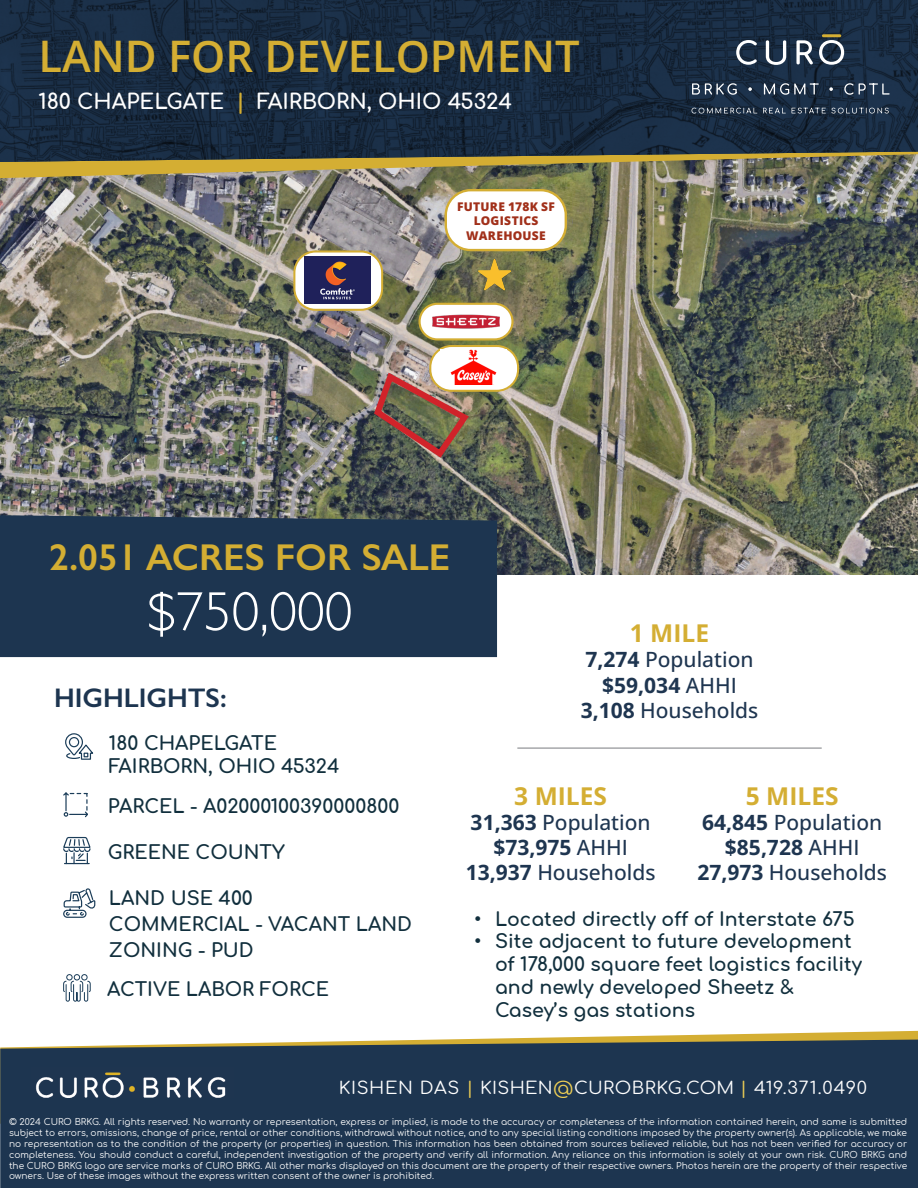
<style>
.page{position:relative;width:918px;height:1188px;background:#fff}
.page>*{position:absolute;margin:0;border:0;box-sizing:border-box;transform-origin:0 0}
.t1{font:300 55.5px "Gill Sans";color:#fff}
.t2{font:600 43.5px "Open Sans";color:#d4ae33}
.t3{font:600 37.5px "Gill Sans";color:#d4ae33}
.t4{font:600 27px "Gill Sans";color:#1d3550}
.t5{font:700 24.45px "Open Sans";color:#d4ae33}
.t6{font:500 21px "Open Sans";color:#1e3550}
.t7{font:700 21px "Open Sans";color:#1e3550}
.t8{font:700 21px "Comfortaa";color:#fff}
.t9{font:700 18.9px/22.8px "Comfortaa";color:#112f3d}
.t10{font:17.1px "Comfortaa";letter-spacing:.025em;color:#fff;scale:1.05 1}
.cover_title{font:800 12px/14.4px "Open Sans";letter-spacing:.025em;color:#a1301a;text-align:center}
.Paragraph_Style_1{font:9px/10.8px "Comfortaa";color:#fff;text-align:justify}
.s1{color:#d4ae33}
.s2{font-weight:700}
.s3{font-weight:500}
.s4{color:#eecf55}
</style>
<div class="page">
<img style="left:0;top:178px;width:918px;height:397px">
<img style="left:0;top:162px;width:918px;height:16px">
<svg style="left:417px;top:1031px;width:501px;height:9px"></svg>
<div style="left:0;top:1040px;width:918px;height:148px;background:#1d3550"></div>
<img style="left:32px;top:1067px;width:202px;height:30px">
<svg style="left:63px;top:792px;width:25px;height:26px"></svg>
<svg style="left:65px;top:733px;width:29px;height:27px"></svg>
<svg style="left:63px;top:836px;width:33px;height:82px"></svg>
<img style="left:0;top:0;width:918px;height:162px">
<svg style="left:736px;top:40px;width:21px;height:25px"></svg>
<svg style="left:766px;top:40px;width:20px;height:25px"></svg>
<svg style="left:796px;top:40px;width:17px;height:24px"></svg>
<svg style="left:819px;top:40px;width:25px;height:25px"></svg>
<hr style="left:822px;top:34px;width:19px;height:3px;background:#d4ae33">
<svg style="left:692px;top:83px;width:45px;height:12px"></svg>
<svg style="left:764px;top:83px;width:55px;height:12px"></svg>
<svg style="left:844px;top:83px;width:46px;height:12px"></svg>
<svg style="left:692px;top:108px;width:65px;height:6px"></svg>
<svg style="left:763px;top:108px;width:23px;height:5px"></svg>
<svg style="left:792px;top:108px;width:97px;height:6px"></svg>
<svg style="left:748px;top:87px;width:4px;height:4px"></svg>
<svg style="left:829px;top:87px;width:4px;height:4px"></svg>
<img style="left:369px;top:368px;width:104px;height:94px">
<div style="left:0;top:515px;width:497px;height:142px;background:#1d3550"></div>
<hr style="left:517px;top:747px;width:305px;height:2px;background:#939598">
<div style="left:420px;top:304px;width:92px;height:35px;background:#fff;border-radius:18px"></div>
<div style="left:418px;top:303px;width:96px;height:38px;border:2px solid #d4ae33;border-radius:18px"></div>
<div style="left:430px;top:346px;width:88px;height:45px;background:#fff;border-radius:21px"></div>
<div style="left:429px;top:345px;width:90px;height:47px;border:2px solid #d4ae33;border-radius:21px"></div>
<svg style="left:294px;top:252px;width:88px;height:58px"></svg>
<div style="left:293px;top:250px;width:90px;height:61px;border:2px solid #d4ae33;border-radius:21px"></div>
<img style="left:432px;top:314px;width:68px;height:15px">
<img style="left:450px;top:350px;width:47px;height:35px">
<img style="left:305px;top:257px;width:66px;height:47px">
<div style="left:446px;top:190px;width:120px;height:60px;background:#fff;border-radius:25px"></div>
<div style="left:445px;top:189px;width:122px;height:62px;border:2px solid #d4ae33;border-radius:25px"></div>
<img style="left:469px;top:249px;width:51px;height:52px">
<svg style="left:63px;top:974px;width:28px;height:28px"></svg>
<p class="t2" style="left:38px;top:27px;width:543px">LAND FOR DEVELOPMENT</p>
<p class="t8" style="left:38px;top:82px;width:475px">180 CHAPELGATE <span class="s1">|</span> FAIRBORN, OHIO 45324</p>
<p class="cover_title" style="left:457px;top:199px;width:99px">FUTURE 178K SF<br>LOGISTICS<br>WAREHOUSE</p>
<p class="t3" style="left:49px;top:535px;width:403px">2.051 ACRES FOR SALE</p>
<p class="t1" style="left:147px;top:568px;width:207px">$750,000</p>
<p class="t4" style="left:54px;top:681px;width:174px">HIGHLIGHTS:</p>
<p class="t9" style="left:109px;top:729px;width:232px">180 CHAPELGATE<br>FAIRBORN, OHIO 45324</p>
<p class="t9" style="left:108px;top:792px;width:293px">PARCEL - A02000100390000800</p>
<p class="t9" style="left:108px;top:838px;width:179px">GREENE COUNTY</p>
<p class="t9" style="left:109px;top:884px;width:145px">LAND USE 400</p>
<p class="t9" style="left:109px;top:910px;width:305px">COMMERCIAL - VACANT LAND</p>
<p class="t9" style="left:109px;top:936px;width:146px">ZONING - PUD</p>
<p class="t9" style="left:107px;top:975px;width:224px">ACTIVE LABOR FORCE</p>
<p class="t5" style="left:630px;top:616px;width:81px">1 MILE</p>
<p class="t6" style="left:586px;top:645px;width:170px"><span class="s2">7,274</span> Population</p>
<p class="t7" style="left:602px;top:670px;width:136px">$59,034 <span class="s3">AHHI</span></p>
<p class="t6" style="left:581px;top:696px;width:179px"><span class="s2">3,108</span> Households</p>
<p class="t5" style="left:514px;top:778px;width:94px">3 MILES</p>
<p class="t6" style="left:471px;top:808px;width:182px"><span class="s2">31,363</span> Population</p>
<p class="t7" style="left:493px;top:833px;width:136px">$73,975 <span class="s3">AHHI</span></p>
<p class="t6" style="left:466px;top:858px;width:191px"><span class="s2">13,937</span> Households</p>
<p class="t5" style="left:746px;top:778px;width:94px">5 MILES</p>
<p class="t6" style="left:702px;top:808px;width:182px"><span class="s2">64,845</span> Population</p>
<p class="t7" style="left:725px;top:833px;width:136px">$85,728 <span class="s3">AHHI</span></p>
<p class="t6" style="left:697px;top:858px;width:191px"><span class="s2">27,973</span> Households</p>
<p class="t9" style="left:474px;top:905px;width:382px">• Located directly off of Interstate 675</p>
<p class="t9" style="left:495px;top:928px;width:368px;text-indent:-21px">• Site adjacent to future development of 178,000 square feet logistics facility and newly developed Sheetz &amp;<br>Casey’s gas stations</p>
<p class="t10" style="left:339px;top:1072px;width:505px">KISHEN DAS <span class="s4">|</span> KISHEN<span class="s4">@</span>CUROBRKG.COM <span class="s4">|</span> 419.371.0490</p>
<p class="Paragraph_Style_1" style="left:9px;top:1116px;width:900px">© 2024 CURO BRKG. All rights reserved. No warranty or representation, express or implied, is made to the accuracy or completeness of the information contained herein, and same is submitted subject to errors, omissions, change of price, rental or other conditions, withdrawal without notice, and to any special listing conditions imposed by the property owner(s). As applicable, we make no representation as to the condition of the property (or properties) in question. This information has been obtained from sources believed reliable, but has not been verified for accuracy or completeness. You should conduct a careful, independent investigation of the property and verify all information. Any reliance on this information is solely at your own risk. CURO BRKG and the CURO BRKG logo are service marks of CURO BRKG. All other marks displayed on this document are the property of their respective owners. Photos herein are the property of their respective owners. Use of these images without the express written consent of the owner is prohibited.</p>
</div>
